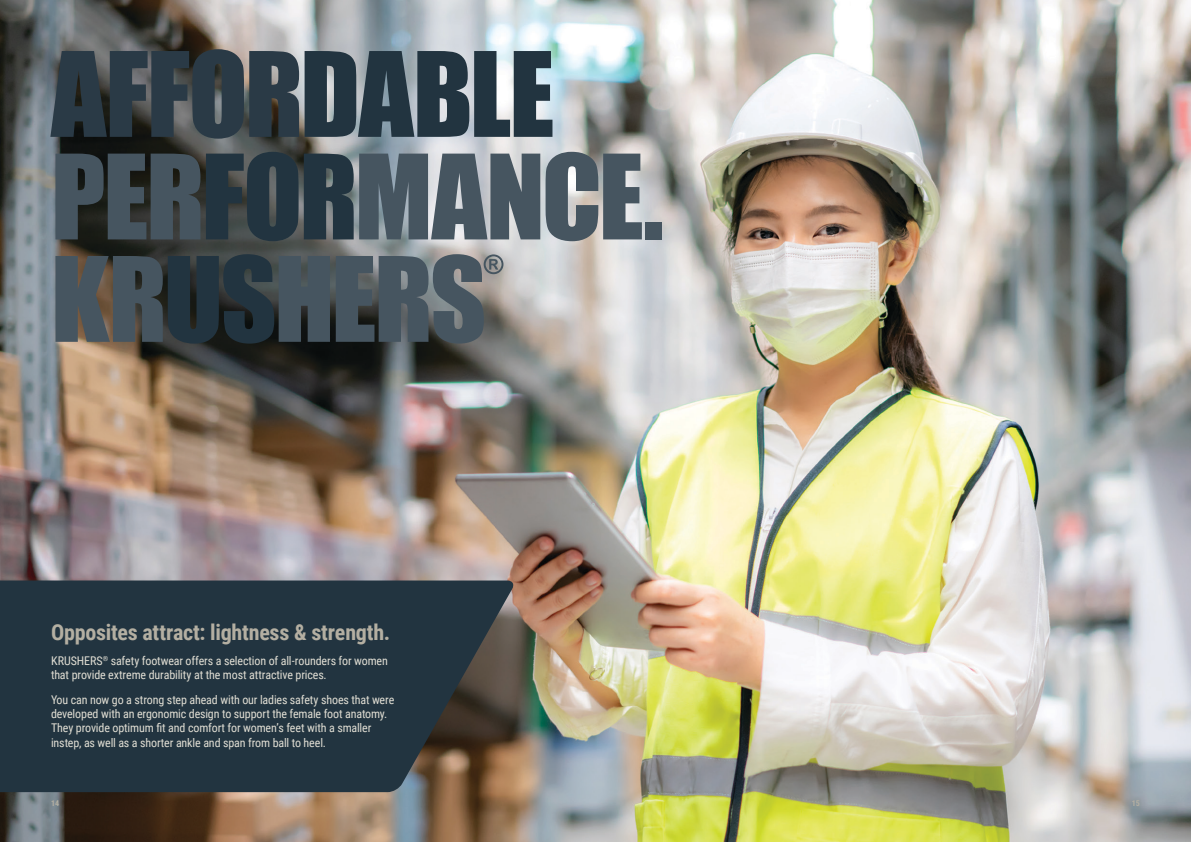
<style>
.page{position:relative;width:1191px;height:842px;background:#fff}
.page>*{position:absolute;margin:0;border:0;box-sizing:border-box;transform-origin:0 0}
.Secondary_Header{font:108.6px/102.4px "Impact";letter-spacing:-.025em;color:#465560}
.Secondary_Header-2{font:108.6px "Impact";letter-spacing:-.015em;color:#2a3a46}
.KRUSHERS_subhead_24p{font:700 22px "Roboto Condensed";letter-spacing:-.01em;color:#b4afa2}
.KRUSHERS_subhead_24p-2{font:12px/14.4px "Roboto Condensed";letter-spacing:-.01em;color:#e1ded4}
.t1{font:700 8px "Roboto Condensed";color:#b4afa2}
.s1{color:#223440}
</style>
<div class="page">
<img style="left:0;top:0;width:1191px;height:842px">
<svg style="left:0;top:580px;width:515px;height:212px;background:#29373f"></svg>
<svg style="left:484px;top:254px;width:19px;height:20px"></svg>
<p class="Secondary_Header-2" style="left:51px;top:10px;width:505px">AFFOR<span class="s1">DABLE</span></p>
<p class="Secondary_Header" style="left:51px;top:143px;width:614px">PER<span class="s1">FOR</span>MANCE.<br>KR<span class="s1">US</span>HERS</p>
<p class="KRUSHERS_subhead_24p" style="left:51px;top:617px;width:341px">Opposites attract: lightness &amp; strength.</p>
<p class="KRUSHERS_subhead_24p-2" style="left:51px;top:653px;width:338px">KRUSHERS<sup>®</sup> safety footwear offers a selection of all-rounders for women that provide extreme durability at the most attractive prices.</p>
<p class="KRUSHERS_subhead_24p-2" style="left:51px;top:692px;width:345px">You can now go a strong step ahead with our ladies safety shoes that were developed with an ergonomic design to support the female foot anatomy.<br>They provide optimum fit and comfort for women’s feet with a smaller instep, as well as a shorter ankle and span from ball to heel.</p>
<p class="t1" style="left:51px;top:798px;width:10px">14</p>
<p class="t1" style="left:1131px;top:798px;width:10px">15</p>
</div>
